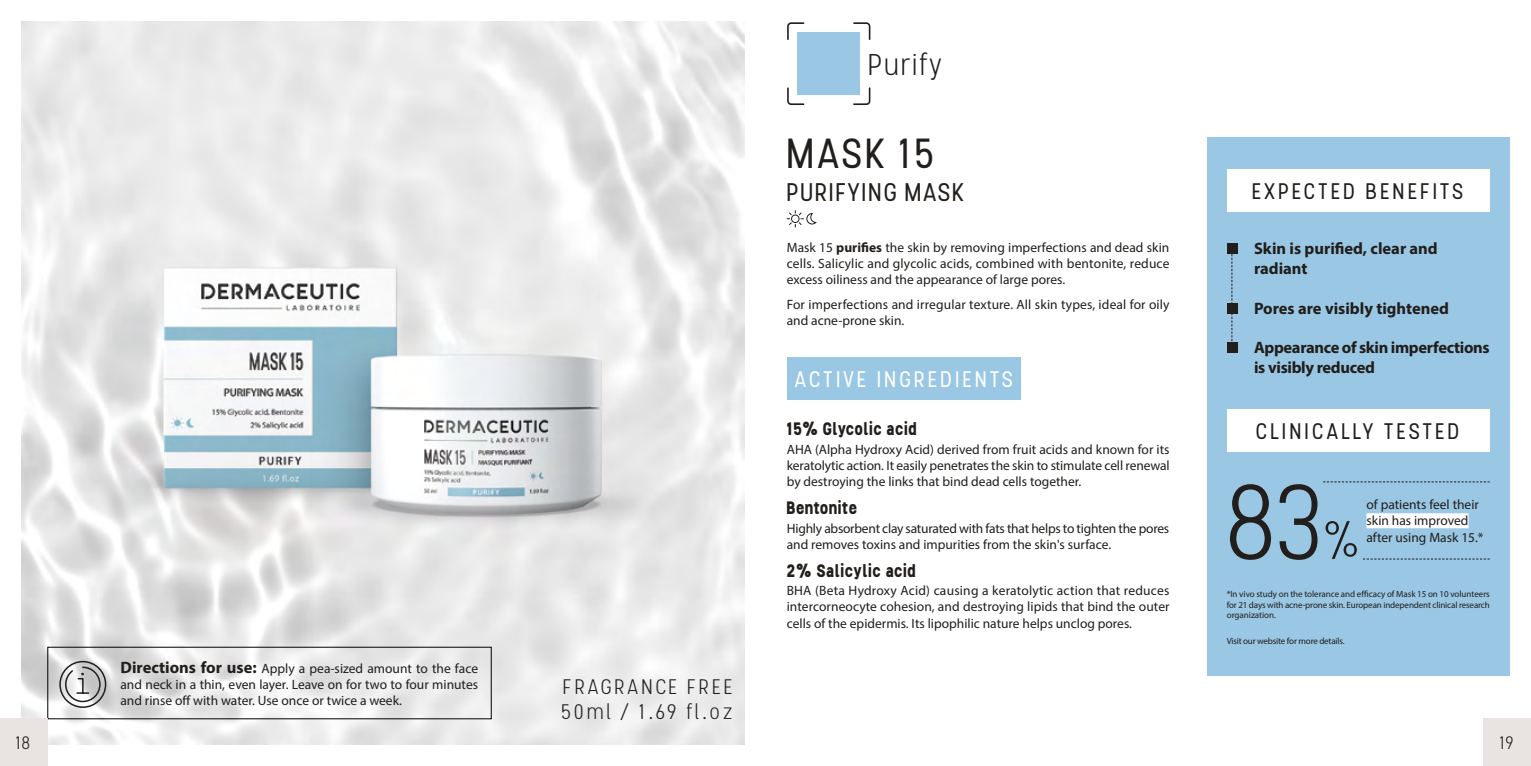
<style>
.page{position:relative;width:1531px;height:766px;background:#fff}
.page>*{position:absolute;margin:0;border:0;box-sizing:border-box;transform-origin:0 0}
.t1{font:300 106.5px "Stellar";color:#211e1b}
.t2{font:42px "Stellar";letter-spacing:.03em;color:#211e1b}
.t3{font:300 30px "Stellar";letter-spacing:.025em;color:#211e1b}
.t4{font:25.5px "Stellar";letter-spacing:.025em;color:#211e1b}
.t5{font:22.5px "Stellar";letter-spacing:.1em;color:#211e1b}
.t6{font:22.5px "Stellar";letter-spacing:.1em;color:#fff}
.t7{font:300 21px/25.2px "Stellar";letter-spacing:.1em;color:#211e1b}
.t8{font:700 18px "Stellar";letter-spacing:-.005em;color:#211e1b}
.t9{font:300 18px "Stellar";color:#211e1b}
.t10{font:700 16.5px/19.8px "Myriad Pro";letter-spacing:-.01em;color:#211e1b}
.t11{font:13.5px/16.2px "Myriad Pro";color:#211e1b;text-align:justify}
.t12{font:13.5px/16.2px "Myriad Pro";letter-spacing:-.02em;color:#211e1b}
.t13{font:9px/10.8px "Myriad Pro";letter-spacing:-.015em;color:#211e1b;text-align:justify}
.s1{font-weight:700}
.s2{font-weight:700;font-size:16.5px}
</style>
<div class="page">
<img style="left:21px;top:21px;width:723px;height:723px">
<div style="left:59px;top:660px;width:47px;height:47px;border:2px solid #211e1b;border-radius:50%"></div>
<svg style="left:64px;top:665px;width:37px;height:37px"></svg>
<svg style="left:786px;top:210px;width:31px;height:18px"></svg>
<div style="left:1207px;top:137px;width:302px;height:538px;background:#99c7e4"></div>
<div style="left:1227px;top:243px;width:10px;height:11px;background:#211e1b"></div>
<div style="left:1227px;top:303px;width:10px;height:11px;background:#211e1b"></div>
<div style="left:1227px;top:342px;width:10px;height:11px;background:#211e1b"></div>
<svg style="left:1231px;top:254px;width:1px;height:88px"></svg>
<div style="left:1366px;top:513px;width:102px;height:15px;background:#fff"></div>
<svg style="left:1325px;top:521px;width:32px;height:37px"></svg>
<svg style="left:1363px;top:558px;width:126px;height:1px"></svg>
<svg style="left:1323px;top:481px;width:166px;height:1px"></svg>
<div style="left:1227px;top:169px;width:262px;height:42px;background:#fff"></div>
<div style="left:1227px;top:408px;width:262px;height:43px;background:#fff"></div>
<div style="left:787px;top:357px;width:234px;height:43px;background:#99c7e4"></div>
<div style="left:798px;top:33px;width:62px;height:62px;background:#99c7e4"></div>
<svg style="left:787px;top:22px;width:17px;height:18px"></svg>
<svg style="left:787px;top:87px;width:17px;height:18px"></svg>
<svg style="left:853px;top:22px;width:17px;height:18px"></svg>
<svg style="left:853px;top:87px;width:17px;height:18px"></svg>
<div style="left:0;top:718px;width:47px;height:47px;background:#e9e4e1"></div>
<div style="left:1483px;top:718px;width:48px;height:47px;background:#e9e4e1"></div>
<h3 class="t3" style="left:868px;top:47px;width:77px">Purify</h3>
<h2 class="t2" style="left:787px;top:129px;width:151px">MASK 15</h2>
<h3 class="t4" style="left:787px;top:177px;width:180px">PURIFYING MASK</h3>
<p class="t11" style="left:787px;top:239px;width:384px">Mask 15 <span class="s1">purifies</span> the skin by removing imperfections and dead skin cells. Salicylic and glycolic acids, combined with bentonite, reduce excess oiliness and the appearance of large pores.</p>
<p class="t11" style="left:787px;top:296px;width:384px">For imperfections and irregular texture. All skin types, ideal for oily and acne-prone skin.</p>
<h3 class="t6" style="left:795px;top:366px;width:221px">ACTIVE INGREDIENTS</h3>
<h3 class="t5" style="left:1252px;top:177px;width:214px">EXPECTED BENEFITS</h3>
<p class="t10" style="left:1254px;top:238px;width:185px">Skin is purified, clear and radiant</p>
<p class="t10" style="left:1254px;top:298px;width:196px">Pores are visibly tightened</p>
<p class="t10" style="left:1254px;top:337px;width:237px">Appearance of skin imperfections is visibly reduced</p>
<h3 class="t8" style="left:787px;top:417px;width:132px">15% Glycolic acid</h3>
<h3 class="t5" style="left:1256px;top:417px;width:206px">CLINICALLY TESTED</h3>
<p class="t11" style="left:787px;top:441px;width:384px">AHA (Alpha Hydroxy Acid) derived from fruit acids and known for its keratolytic action. It easily penetrates the skin to stimulate cell renewal by destroying the links that bind dead cells together.</p>
<h3 class="t8" style="left:787px;top:496px;width:73px">Bentonite</h3>
<p class="t12" style="left:787px;top:519px;width:384px">Highly absorbent clay saturated with fats that helps to tighten the pores and removes toxins and impurities from the skin's surface.</p>
<h3 class="t8" style="left:787px;top:558px;width:132px">2% Salicylic acid</h3>
<p class="t11" style="left:787px;top:582px;width:384px">BHA (Beta Hydroxy Acid) causing a keratolytic action that reduces intercorneocyte cohesion, and destroying lipids that bind the outer cells of the epidermis. Its lipophilic nature helps unclog pores.</p>
<h1 class="t1" style="left:1227px;top:460px;width:104px">83</h1>
<p class="t11" style="left:1366px;top:496px;width:114px">of patients feel their skin has improved</p>
<p class="t11" style="left:1366px;top:528px;width:119px">after using Mask 15.*</p>
<p class="t13" style="left:1227px;top:588px;width:265px">*In vivo study on the tolerance and efficacy of Mask 15 on 10 volunteers for 21 days with acne-prone skin. European independent clinical research organization.</p>
<p class="t11" style="left:120px;top:660px;width:359px"><span class="s2">Directions for use:</span> Apply a pea-sized amount to the face and neck in a thin, even layer. Leave on for two to four minutes and rinse off with water. Use once or twice a week.</p>
<h3 class="t7" style="left:561px;top:674px;width:174px">FRAGRANCE FREE<br>50ml / 1.69 fl.oz</h3>
<p class="t13" style="left:1227px;top:635px;width:119px">Visit our website for more details.</p>
<h3 class="t9" style="left:16px;top:732px;width:17px">18</h3>
<h3 class="t9" style="left:1500px;top:732px;width:16px">19</h3>
</div>
